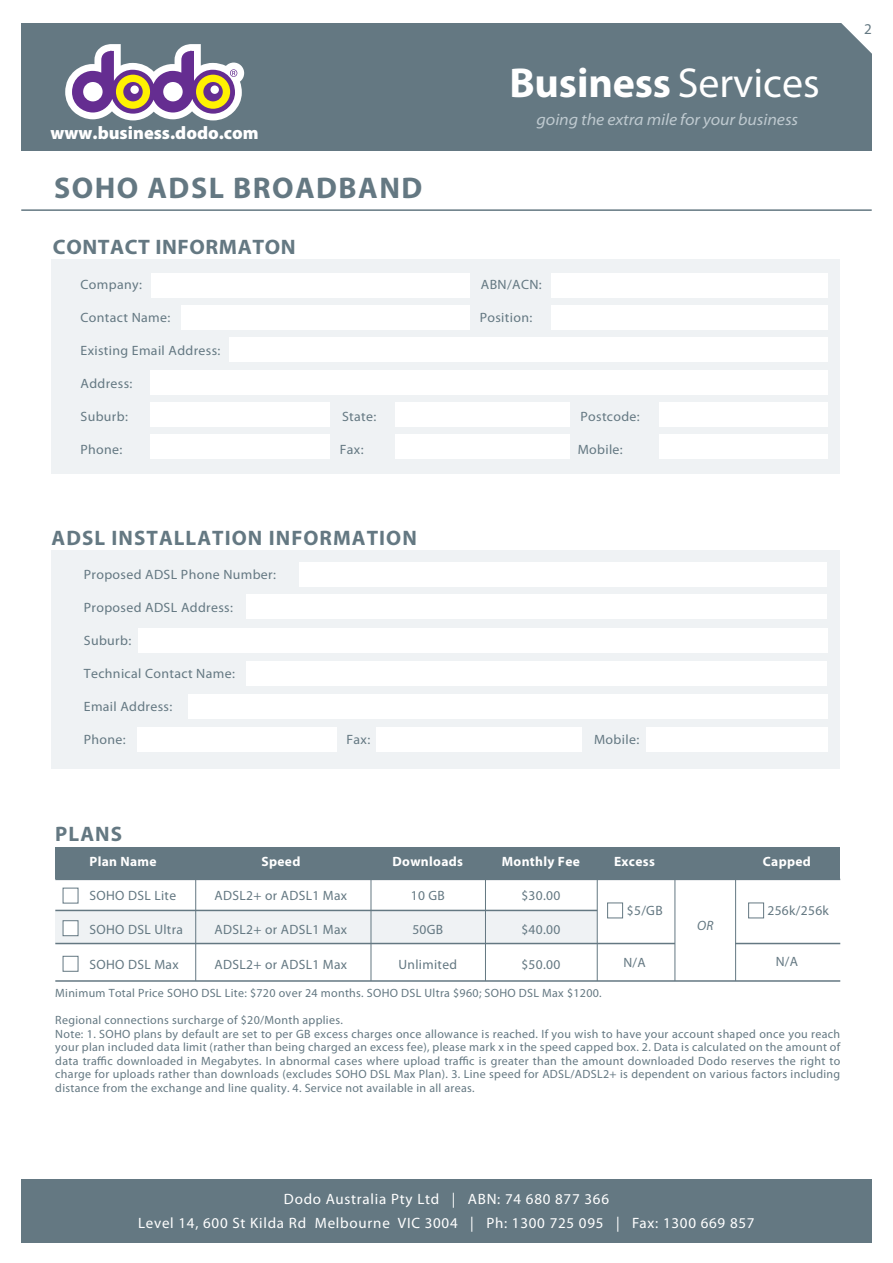
<style>
.page{position:relative;width:893px;height:1263px;background:#fff}
.page>*{position:absolute;margin:0;border:0;box-sizing:border-box;transform-origin:0 0}
.t1{font:700 42px "Myriad Pro";letter-spacing:-.005em;color:#fff}
.t2{font:700 30px "Myriad Pro";letter-spacing:.05em;color:#647882}
.t3{font:700 21px "Myriad Pro";letter-spacing:.05em;color:#647882}
.t4{font:700 21px "Myriad Pro";letter-spacing:.025em;color:#647882}
.t5{font:900 18.15px "Myriad Pro";color:#fff}
.t6{font:italic semi-expanded 16.5px "Myriad Pro";letter-spacing:-.005em;color:#bfcad0}
.t7{font:15px/24px "Myriad Pro";letter-spacing:.05em;color:#fff;text-align:center}
.t8{font:15px "Myriad Pro";color:#647882}
.t9{font:13.5px "Myriad Pro";letter-spacing:.025em;color:#647882}
.t10{font:700 13.5px "Myriad Pro";letter-spacing:.025em;color:#fff}
.t11{font:italic 13.5px "Myriad Pro";color:#647882}
.t12{font:12px/13.5px "Myriad Pro";letter-spacing:.025em;color:#647882}
.s1{font-weight:400}
</style>
<div class="page">
<div style="left:21px;top:1179px;width:851px;height:64px;background:#647882"></div>
<div style="left:21px;top:23px;width:851px;height:127px;background:#647882"></div>
<svg style="left:841px;top:23px;width:31px;height:31px"></svg>
<hr style="left:21px;top:209px;width:851px;height:2px;background:#647882">
<div style="left:55px;top:911px;width:542px;height:32px;background:#eff2f4"></div>
<hr style="left:55px;top:910px;width:542px;height:1px;background:#647882">
<hr style="left:55px;top:943px;width:620px;height:1px;background:#647882">
<hr style="left:735px;top:943px;width:105px;height:1px;background:#647882">
<hr style="left:55px;top:980px;width:785px;height:2px;background:#647882">
<hr style="left:195px;top:879px;width:1px;height:102px;background:#647882">
<hr style="left:371px;top:879px;width:1px;height:102px;background:#647882">
<hr style="left:485px;top:879px;width:1px;height:102px;background:#647882">
<hr style="left:597px;top:879px;width:1px;height:102px;background:#647882">
<hr style="left:675px;top:879px;width:1px;height:102px;background:#647882">
<hr style="left:735px;top:879px;width:1px;height:102px;background:#647882">
<hr style="left:55px;top:879px;width:785px;height:1px;background:#647882">
<div style="left:55px;top:847px;width:785px;height:32px;background:#647882"></div>
<div style="left:63px;top:920px;width:15px;height:16px;background:#fff;border:1px solid #647882"></div>
<div style="left:63px;top:956px;width:15px;height:16px;background:#fff;border:1px solid #647882"></div>
<div style="left:607px;top:902px;width:16px;height:16px;background:#fff;border:1px solid #647882"></div>
<div style="left:748px;top:902px;width:16px;height:16px;background:#fff;border:1px solid #647882"></div>
<div style="left:52px;top:550px;width:788px;height:218px;background:#eff2f4"></div>
<div style="left:299px;top:562px;width:528px;height:24px;background:#fff"></div>
<div style="left:246px;top:594px;width:581px;height:25px;background:#fff"></div>
<div style="left:138px;top:628px;width:689px;height:24px;background:#fff"></div>
<div style="left:246px;top:661px;width:581px;height:24px;background:#fff"></div>
<div style="left:188px;top:695px;width:639px;height:24px;background:#fff"></div>
<div style="left:138px;top:727px;width:199px;height:24px;background:#fff"></div>
<div style="left:376px;top:727px;width:205px;height:24px;background:#fff"></div>
<div style="left:646px;top:727px;width:181px;height:24px;background:#fff"></div>
<svg style="left:65px;top:44px;width:179px;height:76px"></svg>
<div style="left:52px;top:259px;width:788px;height:215px;background:#eff2f4"></div>
<div style="left:229px;top:338px;width:599px;height:24px;background:#fff"></div>
<div style="left:151px;top:370px;width:677px;height:24px;background:#fff"></div>
<div style="left:151px;top:434px;width:179px;height:25px;background:#fff"></div>
<div style="left:395px;top:434px;width:174px;height:25px;background:#fff"></div>
<div style="left:659px;top:434px;width:169px;height:25px;background:#fff"></div>
<div style="left:151px;top:402px;width:179px;height:24px;background:#fff"></div>
<div style="left:395px;top:402px;width:175px;height:24px;background:#fff"></div>
<div style="left:659px;top:402px;width:169px;height:24px;background:#fff"></div>
<div style="left:151px;top:273px;width:318px;height:25px;background:#fff"></div>
<div style="left:552px;top:273px;width:276px;height:25px;background:#fff"></div>
<div style="left:181px;top:305px;width:288px;height:25px;background:#fff"></div>
<div style="left:552px;top:305px;width:276px;height:25px;background:#fff"></div>
<h3 class="t5" style="left:51px;top:123px;width:210px">www.business.dodo.com</h3>
<h2 class="t2" style="left:54px;top:168px;width:370px">SOHO ADSL BROADBAND</h2>
<h3 class="t4" style="left:53px;top:233px;width:244px">CONTACT INFORMATON</h3>
<h1 class="t1" style="left:509px;top:55px;width:312px">Business <span class="s1">Services</span></h1>
<h3 class="t6" style="left:537px;top:110px;width:263px">going the extra mile for your business</h3>
<p class="t9" style="left:81px;top:277px;width:63px">Company:</p>
<p class="t9" style="left:481px;top:277px;width:62px">ABN/ACN:</p>
<p class="t9" style="left:81px;top:310px;width:91px">Contact Name:</p>
<p class="t9" style="left:480px;top:310px;width:54px">Position:</p>
<p class="t9" style="left:81px;top:343px;width:141px">Existing Email Address:</p>
<p class="t9" style="left:81px;top:376px;width:53px">Address:</p>
<p class="t9" style="left:81px;top:409px;width:49px">Suburb:</p>
<p class="t9" style="left:342px;top:409px;width:36px">State:</p>
<p class="t9" style="left:580px;top:409px;width:61px">Postcode:</p>
<p class="t9" style="left:81px;top:442px;width:43px">Phone:</p>
<p class="t9" style="left:340px;top:442px;width:25px">Fax:</p>
<p class="t9" style="left:578px;top:442px;width:47px">Mobile:</p>
<h3 class="t3" style="left:52px;top:524px;width:367px">ADSL INSTALLATION INFORMATION</h3>
<p class="t9" style="left:84px;top:566px;width:194px">Proposed ADSL Phone Number:</p>
<p class="t9" style="left:84px;top:599px;width:151px">Proposed ADSL Address:</p>
<p class="t9" style="left:84px;top:632px;width:49px">Suburb:</p>
<p class="t9" style="left:84px;top:665px;width:153px">Technical Contact Name:</p>
<p class="t9" style="left:84px;top:698px;width:90px">Email Address:</p>
<p class="t9" style="left:84px;top:731px;width:43px">Phone:</p>
<p class="t9" style="left:346px;top:731px;width:25px">Fax:</p>
<p class="t9" style="left:594px;top:731px;width:47px">Mobile:</p>
<p class="t8" style="left:864px;top:20px;width:9px">2</p>
<h3 class="t3" style="left:55px;top:821px;width:68px">PLANS</h3>
<p class="t10" style="left:90px;top:853px;width:69px">Plan Name</p>
<p class="t9" style="left:90px;top:887px;width:88px">SOHO DSL Lite</p>
<p class="t9" style="left:90px;top:922px;width:95px">SOHO DSL Ultra</p>
<p class="t9" style="left:90px;top:956px;width:91px">SOHO DSL Max</p>
<p class="t10" style="left:261px;top:853px;width:41px">Speed</p>
<p class="t9" style="left:215px;top:887px;width:134px">ADSL2+ or ADSL1 Max</p>
<p class="t9" style="left:215px;top:922px;width:134px">ADSL2+ or ADSL1 Max</p>
<p class="t9" style="left:215px;top:956px;width:134px">ADSL2+ or ADSL1 Max</p>
<p class="t10" style="left:392px;top:853px;width:72px">Downloads</p>
<p class="t9" style="left:411px;top:887px;width:36px">10 GB</p>
<p class="t9" style="left:412px;top:921px;width:32px">50GB</p>
<p class="t9" style="left:398px;top:956px;width:60px">Unlimited</p>
<p class="t10" style="left:502px;top:853px;width:80px">Monthly Fee</p>
<p class="t9" style="left:521px;top:887px;width:41px">$30.00</p>
<p class="t9" style="left:521px;top:921px;width:41px">$40.00</p>
<p class="t9" style="left:521px;top:956px;width:41px">$50.00</p>
<p class="t10" style="left:614px;top:853px;width:42px">Excess</p>
<p class="t9" style="left:627px;top:902px;width:37px">$5/GB</p>
<p class="t9" style="left:623px;top:954px;width:24px">N/A</p>
<p class="t11" style="left:697px;top:918px;width:18px">OR</p>
<p class="t10" style="left:763px;top:853px;width:50px">Capped</p>
<p class="t9" style="left:767px;top:902px;width:63px">256k/256k</p>
<p class="t9" style="left:776px;top:953px;width:24px">N/A</p>
<p class="t12" style="left:55px;top:986px;width:548px">Minimum Total Price SOHO DSL Lite: $720 over 24 months. SOHO DSL Ultra $960; SOHO DSL Max $1200.</p>
<p class="t12" style="left:55px;top:1013px;width:786px">Regional connections surcharge of $20/Month applies.<br>Note: 1. SOHO plans by default are set to per GB excess charges once allowance is reached. If you wish to have your account shaped once you reach your plan included data limit (rather than being charged an excess fee), please mark x in the speed capped box. 2. Data is calculated on the amount of data traffic downloaded in Megabytes. In abnormal cases where upload traffic is greater than the amount downloaded Dodo reserves the right to charge for uploads rather than downloads (excludes SOHO DSL Max Plan). 3. Line speed for ADSL/ADSL2+ is dependent on various factors including distance from the exchange and line quality. 4. Service not available in all areas.</p>
<p class="t7" style="left:138px;top:1186px;width:618px">Dodo Australia Pty Ltd | ABN: 74 680 877 366<br>Level 14, 600 St Kilda Rd Melbourne VIC 3004 | Ph: 1300 725 095 | Fax: 1300 669 857</p>
</div>
